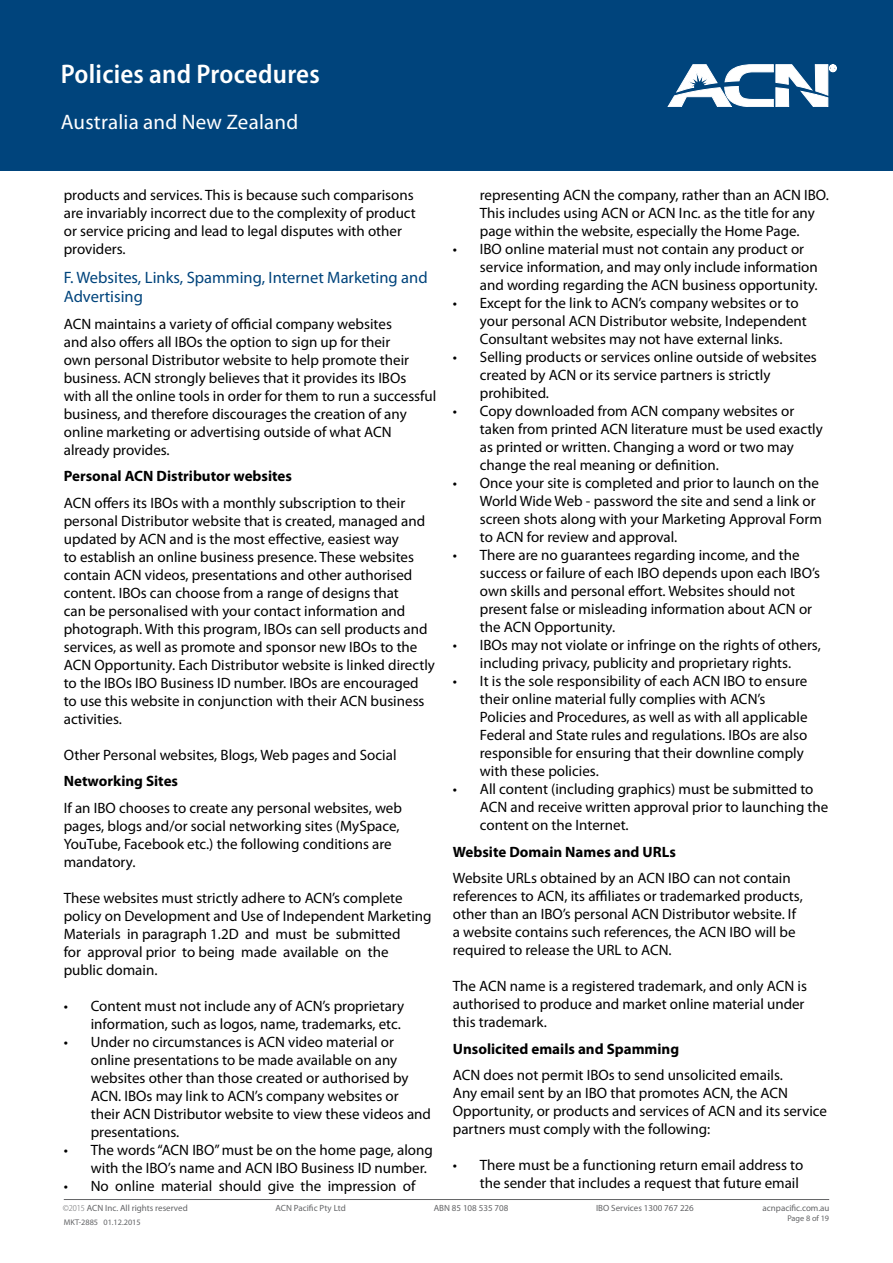
<style>
.page{position:relative;width:893px;height:1263px;background:#fff}
.page>*{position:absolute;margin:0;border:0;box-sizing:border-box;transform-origin:0 0}
.t1{font:600 semi-condensed 27px "Myriad Pro";letter-spacing:.01em;color:#fff}
.t2{font:21px "Myriad Pro";letter-spacing:.01em;color:#fff}
.t3{font:16.5px/19.8px "Myriad Pro";color:#00447c}
.t4{font:15px/18px "Myriad Pro";color:#000}
.t5{font:700 15px "Myriad Pro";color:#000}
.t6{font:9px "Myriad Pro";color:#636466}
.t7{font:8.25px "Myriad Pro";color:#636466}
.s1{font-weight:300;font-stretch:semi-condensed}
</style>
<div class="page">
<div style="left:0;top:0;width:893px;height:171px;background:#00447c"></div>
<hr style="left:64px;top:1199px;width:765px;height:1px;background:#636466">
<svg style="left:668px;top:64px;width:169px;height:42px"></svg>
<h1 class="t1" style="left:61px;top:57px;width:261px">Policies and Procedures</h1>
<h2 class="t2" style="left:61px;top:109px;width:239px">Australia and New Zealand</h2>
<p class="t4" style="left:64px;top:186px;width:354px">products and services. This is because such comparisons are invariably incorrect due to the complexity of product or service pricing and lead to legal disputes with other providers.</p>
<p class="t3" style="left:64px;top:267px;width:365px">F. Websites, Links, Spamming, Internet Marketing and<br>Advertising</p>
<p class="t4" style="left:64px;top:315px;width:374px">ACN maintains a variety of official company websites<br>and also offers all IBOs the option to sign up for their<br>own personal Distributor website to help promote their business. ACN strongly believes that it provides its IBOs with all the online tools in order for them to run a successful business, and therefore discourages the creation of any online marketing or advertising outside of what ACN already provides.</p>
<p class="t5" style="left:64px;top:467px;width:230px">Personal ACN Distributor websites</p>
<p class="t4" style="left:64px;top:494px;width:373px">ACN offers its IBOs with a monthly subscription to their personal Distributor website that is created, managed and updated by ACN and is the most effective, easiest way<br>to establish an online business presence. These websites contain ACN videos, presentations and other authorised content. IBOs can choose from a range of designs that<br>can be personalised with your contact information and photograph. With this program, IBOs can sell products and services, as well as promote and sponsor new IBOs to the ACN Opportunity. Each Distributor website is linked directly to the IBOs IBO Business ID number. IBOs are encouraged to use this website in conjunction with their ACN business activities.</p>
<p class="t4" style="left:64px;top:746px;width:334px">Other Personal websites, Blogs, Web pages and Social</p>
<p class="t5" style="left:64px;top:772px;width:116px">Networking Sites</p>
<p class="t4" style="left:64px;top:799px;width:340px">If an IBO chooses to create any personal websites, web pages, blogs and/or social networking sites (MySpace, YouTube, Facebook etc.) the following conditions are mandatory.</p>
<p class="t4" style="left:64px;top:889px;width:369px">These websites must strictly adhere to ACN’s complete policy on Development and Use of Independent Marketing Materials in paragraph 1.2D and must be submitted<br>for approval prior to being made available on the<br>public domain.</p>
<p class="t4" style="left:64px;top:997px;width:342px;text-align:right">• Content must not include any of ACN’s proprietary information, such as logos, name, trademarks, etc.</p>
<p class="t4" style="left:91px;top:1033px;width:342px;text-indent:-27px">• Under no circumstances is ACN video material or online presentations to be made available on any websites other than those created or authorised by ACN. IBOs may link to ACN’s company websites or their ACN Distributor website to view these videos and presentations.</p>
<p class="t4" style="left:91px;top:1141px;width:344px;text-indent:-27px">• The words “ACN IBO” must be on the home page, along with the IBO’s name and ACN IBO Business ID number.</p>
<p class="t4" style="left:64px;top:1177px;width:353px">• No online material should give the impression of</p>
<p class="t4" style="left:480px;top:186px;width:350px">representing ACN the company, rather than an ACN IBO.<br>This includes using ACN or ACN Inc. as the title for any page within the website, especially the Home Page.</p>
<p class="t4" style="left:480px;top:240px;width:339px;text-indent:-27px">• IBO online material must not contain any product or service information, and may only include information and wording regarding the ACN business opportunity.</p>
<p class="t4" style="left:480px;top:294px;width:328px;text-indent:-27px">• Except for the link to ACN’s company websites or to your personal ACN Distributor website, Independent<br>Consultant websites may not have external links.</p>
<p class="t4" style="left:480px;top:348px;width:338px;text-indent:-27px">• Selling products or services online outside of websites created by ACN or its service partners is strictly prohibited.</p>
<p class="t4" style="left:480px;top:402px;width:345px;text-indent:-27px">• Copy downloaded from ACN company websites or taken from printed ACN literature must be used exactly as printed or written. Changing a word or two may change the real meaning or definition.</p>
<p class="t4" style="left:480px;top:474px;width:343px;text-indent:-27px">• Once your site is completed and prior to launch on the World Wide Web - password the site and send a link or screen shots along with your Marketing Approval Form to ACN for review and approval.</p>
<p class="t4" style="left:480px;top:546px;width:342px;text-indent:-27px">• There are no guarantees regarding income, and the success or failure of each IBO depends upon each IBO’s own skills and personal effort. Websites should not present false or misleading information about ACN or the ACN Opportunity.</p>
<p class="t4" style="left:453px;top:636px;width:369px;text-align:center">• IBOs may not violate or infringe on the rights of others, including privacy, publicity and proprietary rights.</p>
<p class="t4" style="left:480px;top:672px;width:329px;text-indent:-27px">• It is the sole responsibility of each ACN IBO to ensure their online material fully complies with ACN’s Policies and Procedures, as well as with all applicable Federal and State rules and regulations. IBOs are also responsible for ensuring that their downline comply with these policies.</p>
<p class="t4" style="left:480px;top:780px;width:350px;text-indent:-27px">• All content (including graphics) must be submitted to<br>ACN and receive written approval prior to launching the content on the Internet.</p>
<p class="t5" style="left:453px;top:842px;width:225px">Website Domain Names and URLs</p>
<p class="t4" style="left:453px;top:869px;width:351px">Website URLs obtained by an ACN IBO can not contain references to ACN, its affiliates or trademarked products, other than an IBO’s personal ACN Distributor website. If a website contains such references, the ACN IBO will be required to release the URL to ACN.</p>
<p class="t4" style="left:453px;top:977px;width:356px">The ACN name is a registered trademark, and only ACN is authorised to produce and market online material under this trademark.</p>
<p class="t5" style="left:453px;top:1039px;width:228px">Unsolicited emails and Spamming</p>
<p class="t4" style="left:453px;top:1066px;width:376px">ACN does not permit IBOs to send unsolicited emails.<br>Any email sent by an IBO that promotes ACN, the ACN Opportunity, or products and services of ACN and its service partners must comply with the following:</p>
<p class="t4" style="left:453px;top:1156px;width:352px;text-align:right">• There must be a functioning return email address to the sender that includes a request that future email</p>
<p class="t6" style="left:63px;top:1202px;width:127px"><span class="s1">©2015</span> ACN Inc. All rights reserved</p>
<p class="t6" style="left:276px;top:1202px;width:72px">ACN Pacific Pty Ltd</p>
<p class="t6" style="left:434px;top:1202px;width:76px">ABN 85 108 535 708</p>
<p class="t6" style="left:596px;top:1202px;width:99px">IBO Services 1300 767 226</p>
<p class="t6" style="left:762px;top:1202px;width:69px">acnpacific.com.au</p>
<p class="t7" style="left:64px;top:1217px;width:78px">MKT-2885 01.12.2015</p>
<p class="t7" style="left:787px;top:1213px;width:43px">Page 8 of 19</p>
</div>
